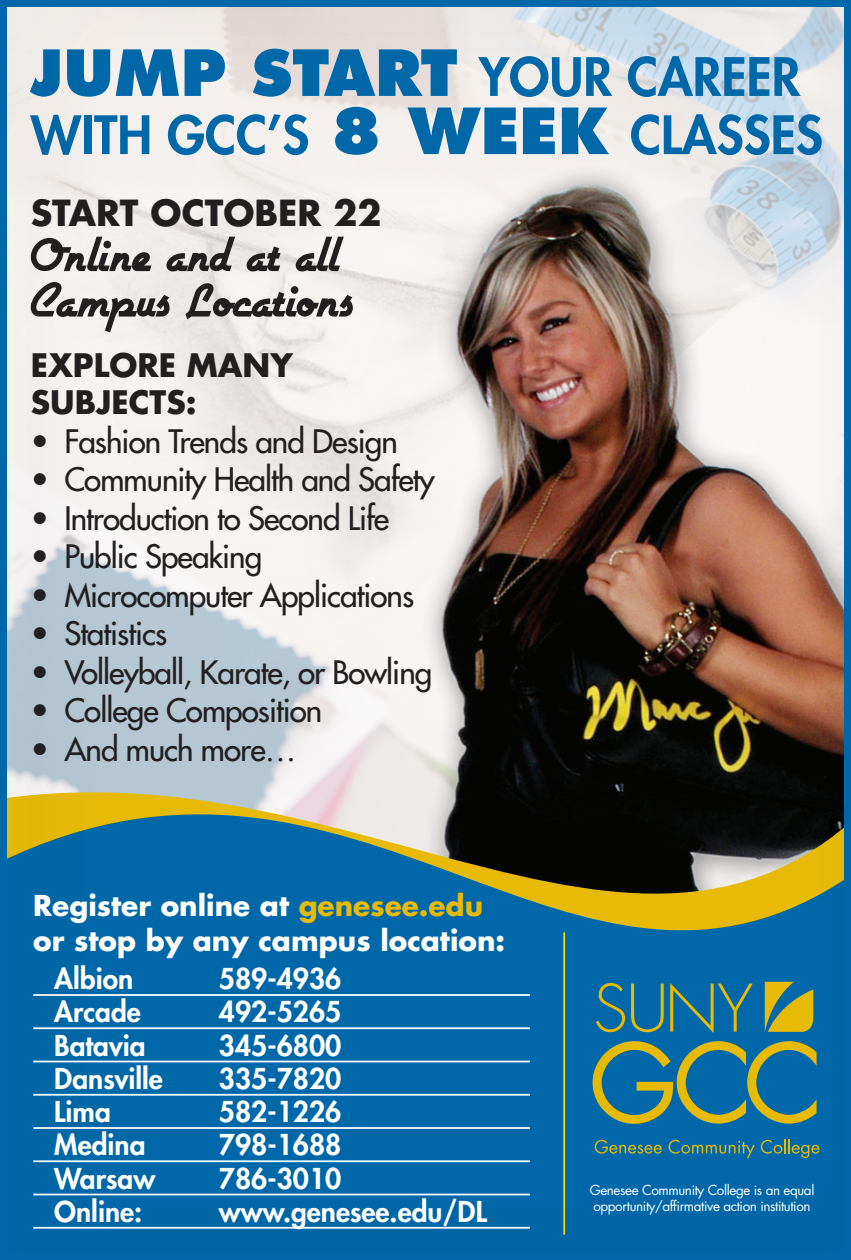
<style>
.page{position:relative;width:851px;height:1260px;background:#fff}
.page>*{position:absolute;margin:0;border:0;box-sizing:border-box;transform-origin:0 0}
.t1{font:56px/45.5px "Airstream";color:#231f20}
.t2{font:800 51.45px/58.1px "Futura";color:#0068a9}
.t3{font:700 35px "Futura";color:#231f20}
.t4{font:31.5px "Futura";letter-spacing:-.03em;color:#231f20}
.t5{font:700 31.5px/37.8px "Futura";color:#231f20}
.t6{font:800 28px "Futura";color:#fff}
.t7{font:700 28px/35px "Futura";color:#fff}
.t8{font:13.65px/16.8px "Futura";letter-spacing:-.03em;color:#fff}
.s1{font-size:61.6px}
.s2{color:#e6ba07}
</style>
<div class="page">
<div style="left:0;top:0;width:850px;height:1260px;background:#231f20;opacity:.25"></div>
<div style="left:0;top:0;width:850px;height:1260px;border:7px solid #0068a9"></div>
<h2 class="t2" style="left:31px;top:47px;width:793px"><span class="s1">JUMP START</span> your career with GCC’s <span class="s1">8 WEEK</span> classes</h2>
<p class="t3" style="left:31px;top:189px;width:352px">Start October 22</p>
<h1 class="t1" style="left:31px;top:235px;width:324px">Online and at all<br>Campus Locations</h1>
<p class="t5" style="left:31px;top:345px;width:263px">Explore many subjects:</p>
<p class="t4" style="left:31px;top:422px;width:368px">• Fashion Trends and Design</p>
<p class="t4" style="left:31px;top:460px;width:405px">• Community Health and Safety</p>
<p class="t4" style="left:31px;top:499px;width:360px">• Introduction to Second Life</p>
<p class="t4" style="left:31px;top:537px;width:233px">• Public Speaking</p>
<p class="t4" style="left:31px;top:576px;width:385px">• Microcomputer Applications</p>
<p class="t4" style="left:31px;top:614px;width:138px">• Statistics</p>
<p class="t4" style="left:31px;top:653px;width:403px">• Volleyball, Karate, or Bowling</p>
<p class="t4" style="left:31px;top:691px;width:293px">• College Composition</p>
<p class="t4" style="left:31px;top:729px;width:267px">• And much more…</p>
<p class="t7" style="left:33px;top:887px;width:473px">Register online at <span class="s2">genesee.edu </span>or stop by any campus location:</p>
<p class="t6" style="left:54px;top:960px;width:80px">Albion</p>
<p class="t6" style="left:219px;top:960px;width:124px">589-4936</p>
<p class="t6" style="left:54px;top:993px;width:88px">Arcade</p>
<p class="t6" style="left:219px;top:993px;width:124px">492-5265</p>
<p class="t6" style="left:54px;top:1027px;width:93px">Batavia</p>
<p class="t6" style="left:219px;top:1027px;width:124px">345-6800</p>
<p class="t6" style="left:54px;top:1060px;width:110px">Dansville</p>
<p class="t6" style="left:219px;top:1060px;width:124px">335-7820</p>
<p class="t6" style="left:54px;top:1093px;width:58px">Lima</p>
<p class="t6" style="left:219px;top:1093px;width:124px">582-1226</p>
<p class="t6" style="left:54px;top:1126px;width:93px">Medina</p>
<p class="t6" style="left:219px;top:1126px;width:124px">798-1688</p>
<p class="t6" style="left:54px;top:1159px;width:103px">Warsaw</p>
<p class="t6" style="left:219px;top:1159px;width:124px">786-3010</p>
<p class="t6" style="left:54px;top:1193px;width:90px">Online:</p>
<p class="t6" style="left:219px;top:1193px;width:268px">www.genesee.edu/DL</p>
<p class="t8" style="left:589px;top:1181px;width:226px">Genesee Community College is an equal opportunity/affirmative action institution</p>
</div>
